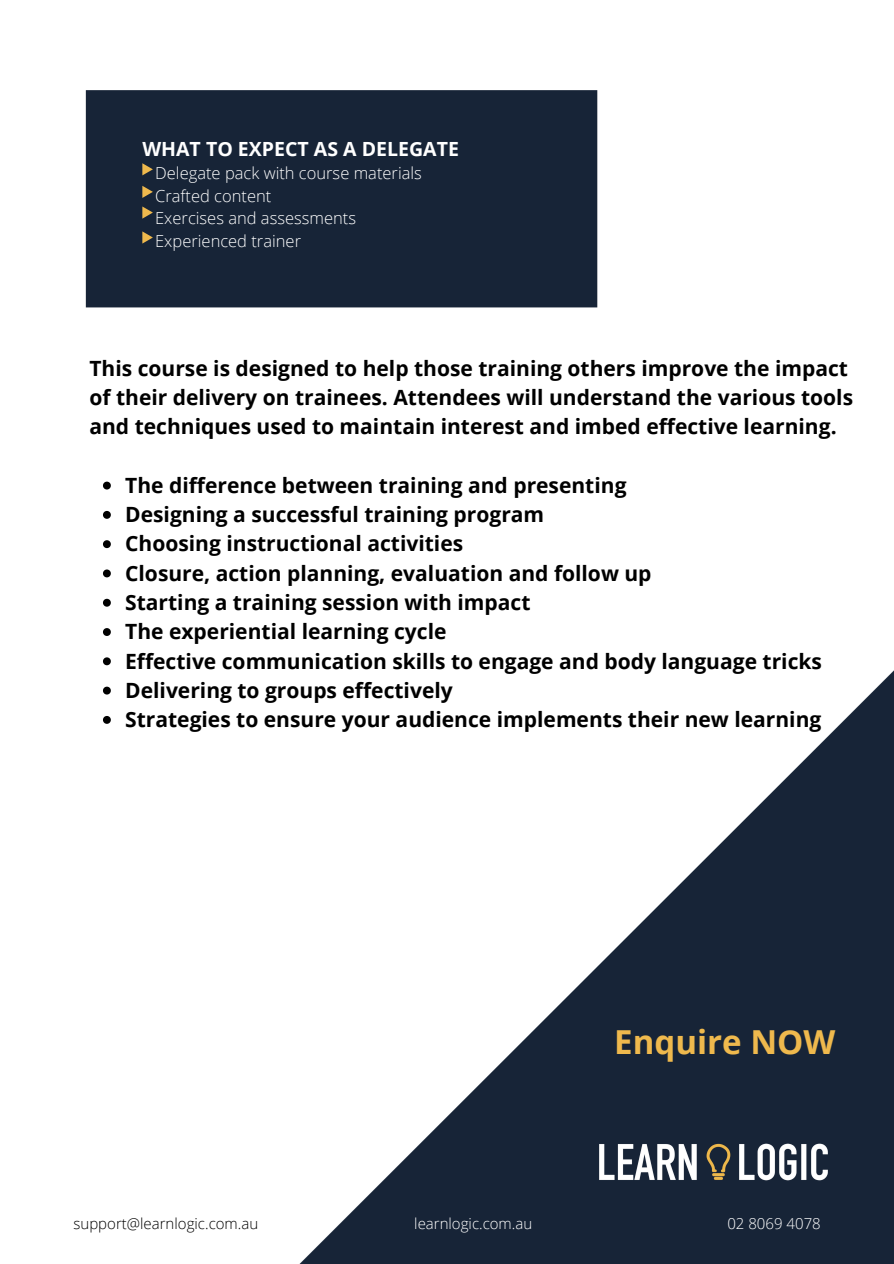
<style>
.page{position:relative;width:894px;height:1264px;background:#fff}
.page>*{position:absolute;margin:0;border:0;box-sizing:border-box;transform-origin:0 0}
.t1{font:700 33px "Open Sans";color:#efb94d}
.t2{font:700 21px/29.2px "Open Sans";color:#000}
.t3{font:700 19.5px "Open Sans";color:#fff}
.t4{font:300 16.5px "Open Sans";color:#fff}
.t5{font:300 15px "Open Sans";color:#fff}
.t6{font:300 15px "Open Sans";color:#000}
</style>
<div class="page">
<img style="left:85px;top:90px;width:808px;height:1173px">
<svg style="left:142px;top:163px;width:11px;height:12px"></svg>
<svg style="left:142px;top:186px;width:11px;height:12px"></svg>
<svg style="left:142px;top:206px;width:11px;height:13px"></svg>
<svg style="left:142px;top:231px;width:11px;height:12px"></svg>
<div style="left:573px;top:1022px;width:279px;height:241px;background:#172437"></div>
<svg style="left:103px;top:481px;width:8px;height:8px"></svg>
<svg style="left:103px;top:511px;width:8px;height:8px"></svg>
<svg style="left:103px;top:540px;width:8px;height:8px"></svg>
<svg style="left:103px;top:569px;width:8px;height:8px"></svg>
<svg style="left:103px;top:599px;width:8px;height:7px"></svg>
<svg style="left:103px;top:628px;width:8px;height:8px"></svg>
<svg style="left:103px;top:657px;width:8px;height:8px"></svg>
<svg style="left:103px;top:686px;width:8px;height:8px"></svg>
<svg style="left:103px;top:716px;width:8px;height:7px"></svg>
<p class="t3" style="left:142px;top:135px;width:318px">WHAT TO EXPECT AS A DELEGATE</p>
<p class="t4" style="left:155px;top:162px;width:268px">Delegate pack with course materials</p>
<p class="t4" style="left:155px;top:184px;width:118px">Crafted content</p>
<p class="t4" style="left:155px;top:207px;width:202px">Exercises and assessments</p>
<p class="t4" style="left:155px;top:229px;width:147px">Experienced trainer</p>
<p class="t2" style="left:89px;top:353px;width:765px">This course is designed to help those training others improve the impact of their delivery on trainees. Attendees will understand the various tools and techniques used to maintain interest and imbed effective learning.</p>
<p class="t2" style="left:125px;top:470px;width:502px">The difference between training and presenting</p>
<p class="t2" style="left:125px;top:499px;width:420px">Designing a successful training program</p>
<p class="t2" style="left:125px;top:528px;width:339px">Choosing instructional activities</p>
<p class="t2" style="left:125px;top:558px;width:527px">Closure, action planning, evaluation and follow up</p>
<p class="t2" style="left:125px;top:587px;width:406px">Starting a training session with impact</p>
<p class="t2" style="left:125px;top:616px;width:323px">The experiential learning cycle</p>
<p class="t2" style="left:125px;top:646px;width:698px">Effective communication skills to engage and body language tricks</p>
<p class="t2" style="left:125px;top:675px;width:329px">Delivering to groups effectively</p>
<p class="t2" style="left:125px;top:704px;width:697px">Strategies to ensure your audience implements their new learning</p>
<p class="t1" style="left:614px;top:1018px;width:222px">Enquire NOW</p>
<p class="t6" style="left:73px;top:1213px;width:186px">support@learnlogic.com.au</p>
<p class="t5" style="left:414px;top:1213px;width:119px">learnlogic.com.au</p>
<p class="t5" style="left:727px;top:1213px;width:95px">02 8069 4078</p>
</div>
